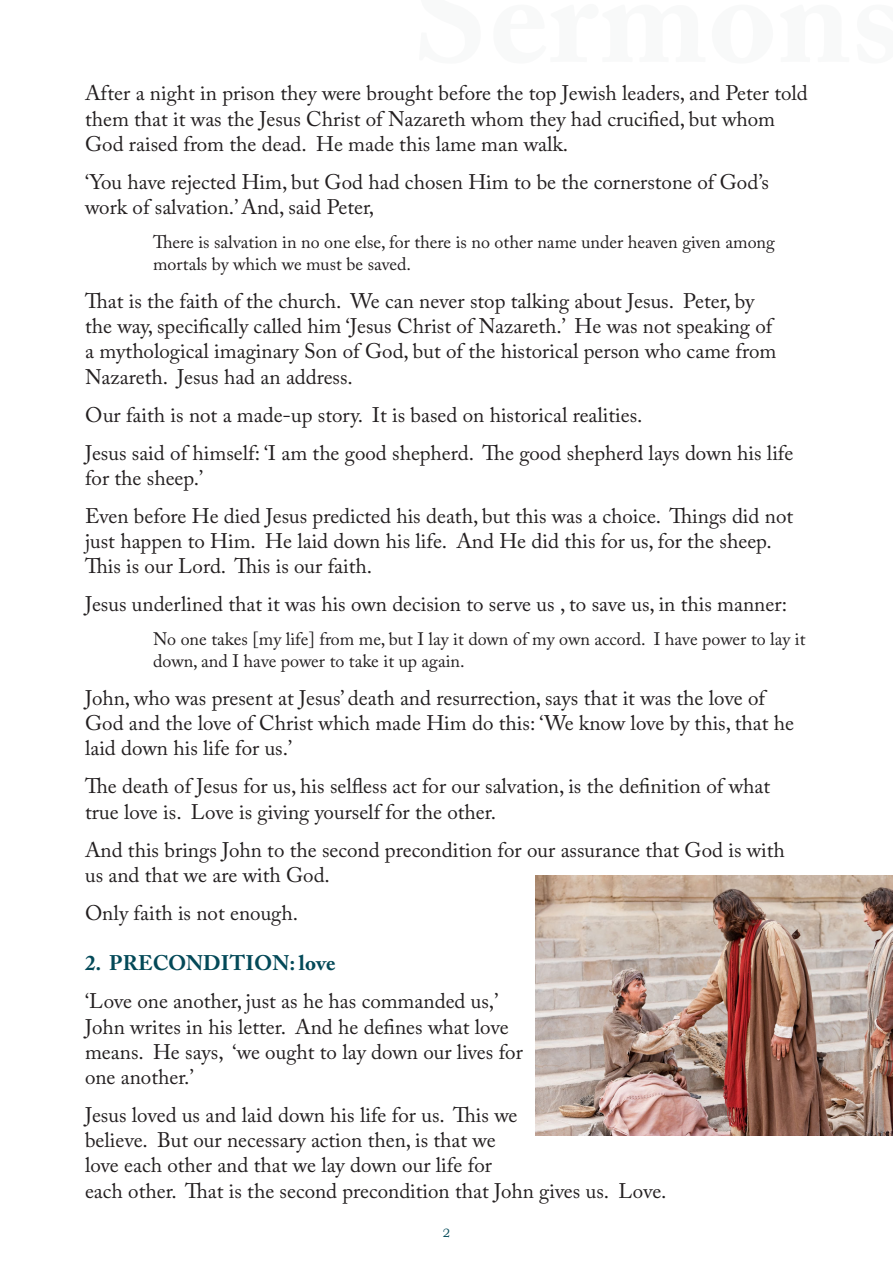
<style>
.page{position:relative;width:893px;height:1263px;background:#fff}
.page>*{position:absolute;margin:0;border:0;box-sizing:border-box;transform-origin:0 0}
.Text_2{font:21px/25.2px "Adobe Caslon Pro";color:#231f20}
.Side_title{font:700 21px "Adobe Caslon Pro";color:#034958}
.Indent{font:18px/21.6px "Adobe Caslon Pro";color:#231f20}
.t1{font:12px "Bookman Old Style";color:#034958}
</style>
<div class="page">
<img style="left:536px;top:875px;width:357px;height:260px">
<p class="Text_2" style="left:85px;top:81px;width:724px">After a night in prison they were brought before the top Jewish leaders, and Peter told them that it was the Jesus Christ of Nazareth whom they had crucified, but whom<br>God raised from the dead. He made this lame man walk.</p>
<p class="Text_2" style="left:85px;top:169px;width:686px">‘You have rejected Him, but God had chosen Him to be the cornerstone of God s’ work of salvation ’. And, said Peter,</p>
<p class="Indent" style="left:153px;top:231px;width:623px">There is salvation in no one else, for there is no other name under heaven given among mortals by which we must be saved.</p>
<p class="Text_2" style="left:85px;top:288px;width:693px">That is the faith of the church. We can never stop talking about Jesus. Peter, by the way, specifically called him ‘Jesus Christ of Nazareth ’. He was not speaking of a mythological imaginary Son of God, but of the historical person who came from Nazareth. Jesus had an address.</p>
<p class="Text_2" style="left:85px;top:402px;width:559px">Our faith is not a made-up story. It is based on historical realities.</p>
<p class="Text_2" style="left:85px;top:440px;width:710px">Jesus said of himself I‘: am the good shepherd. The good shepherd lays down his life for the sheep ‘.</p>
<p class="Text_2" style="left:85px;top:503px;width:710px">Even before He died Jesus predicted his death, but this was a choice. Things did not just happen to Him. He laid down his life. And He did this for us, for the sheep.<br>This is our Lord. This is our faith.</p>
<p class="Text_2" style="left:85px;top:591px;width:704px">Jesus underlined that it was his own decision to serve us to, save us in, this manner:</p>
<p class="Indent" style="left:153px;top:628px;width:654px">No one takes [my life] from me, but I lay it down of my own accord I. have power to lay it down, and I have power to take it up again.</p>
<p class="Text_2" style="left:85px;top:685px;width:711px">John, who was present at Jesus’death and resurrection, says that it was the love of<br>God and the love of Christ which made Him do this ‘: We know love by this, that he laid down his life for us ‘.</p>
<p class="Text_2" style="left:85px;top:773px;width:686px">The death ofJesus for us, his selfless act for our salvation is, the definition of what true love is. Love is giving yourself for the other.</p>
<p class="Text_2" style="left:85px;top:837px;width:701px">And this brings John to the second precondition for our assurance that God is with us and that we are with God.</p>
<p class="Text_2" style="left:85px;top:900px;width:215px">Only faith is not enough.</p>
<p class="Side_title" style="left:85px;top:951px;width:252px">2. PRECONDITION: love</p>
<p class="Text_2" style="left:85px;top:988px;width:439px">‘Love one another, just as he has commanded us ‘, John writes in his letter. And he defines what love means. He says, ‘we ought to lay down our lives for one another ‘.</p>
<p class="Text_2" style="left:85px;top:1102px;width:583px">Jesus loved us and laid down his life for us. This we<br>believe. But our necessary action then is, that we<br>love each other and that we lay down our life for<br>each other. That is the second precondition that John gives us. Love.</p>
<p class="t1" style="left:443px;top:1225px;width:9px">2</p>
</div>
